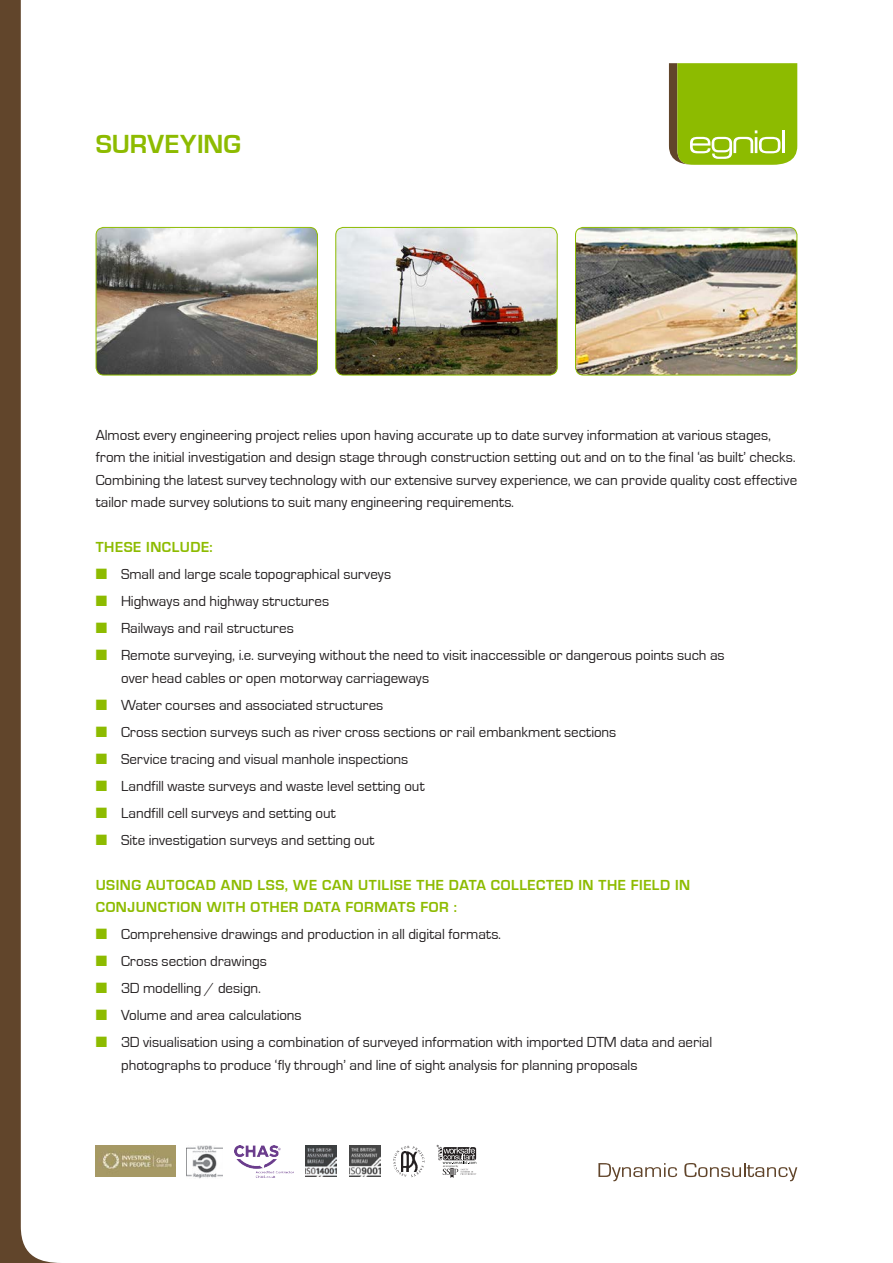
<style>
.page{position:relative;width:893px;height:1263px;background:#fff}
.page>*{position:absolute;margin:0;border:0;box-sizing:border-box;transform-origin:0 0}
.t1{font:700 27px "Eurostile";letter-spacing:.005em;color:#8dbb00}
.t2{font:15px/22.5px "Eurostile";letter-spacing:-.005em;color:#231f20}
.t3{font:700 15px/22.5px "Eurostile";letter-spacing:.04em;color:#8dbb00}
.s1{color:#8dbb00}
</style>
<div class="page">
<svg style="left:393px;top:1146px;width:32px;height:31px"></svg>
<svg style="left:436px;top:1145px;width:40px;height:33px"></svg>
<img style="left:235px;top:1146px;width:58px;height:31px">
<img style="left:349px;top:1146px;width:32px;height:31px">
<img style="left:306px;top:1146px;width:31px;height:31px">
<img style="left:96px;top:1146px;width:80px;height:31px">
<img style="left:187px;top:1145px;width:35px;height:33px">
<svg style="left:669px;top:64px;width:128px;height:101px;background:#91b813"></svg>
<hr style="left:782px;top:130px;width:3px;height:23px;background:#fff">
<svg style="left:598px;top:1163px;width:79px;height:18px"></svg>
<svg style="left:684px;top:1163px;width:113px;height:18px"></svg>
<svg style="left:0;top:0;width:59px;height:1263px"></svg>
<img style="left:96px;top:228px;width:221px;height:147px">
<div style="left:96px;top:227px;width:222px;height:148px;border:1px solid #8dbb00;border-radius:8px"></div>
<img style="left:575px;top:227px;width:222px;height:148px">
<div style="left:575px;top:227px;width:222px;height:148px;border:1px solid #8dbb00;border-radius:8px"></div>
<img style="left:336px;top:227px;width:221px;height:148px">
<div style="left:335px;top:227px;width:223px;height:148px;border:1px solid #8dbb00;border-radius:8px"></div>
<p class="t1" style="left:96px;top:129px;width:147px">SURVEYING</p>
<p class="t2" style="left:96px;top:424px;width:701px">Almost every engineering project relies upon having accurate up to date survey information at various stages, from the initial investigation and design stage through construction setting out and on to the final ‘as built’ checks.</p>
<p class="t2" style="left:96px;top:469px;width:703px">Combining the latest survey technology with our extensive survey experience, we can provide quality cost effective tailor made survey solutions to suit many engineering requirements.</p>
<p class="t3" style="left:96px;top:536px;width:119px">THESE INCLUDE:</p>
<p class="t2" style="left:96px;top:563px;width:297px"><span class="s1">■</span> Small and large scale topographical surveys</p>
<p class="t2" style="left:96px;top:590px;width:235px"><span class="s1">■</span> Highways and highway structures</p>
<p class="t2" style="left:96px;top:617px;width:200px"><span class="s1">■</span> Railways and rail structures</p>
<p class="t2" style="left:121px;top:644px;width:605px;text-indent:-26px"><span class="s1">■</span> Remote surveying, i.e. surveying without the need to visit inaccessible or dangerous points such as over head cables or open motorway carriageways</p>
<p class="t2" style="left:96px;top:694px;width:289px"><span class="s1">■</span> Water courses and associated structures</p>
<p class="t2" style="left:96px;top:721px;width:522px"><span class="s1">■</span> Cross section surveys such as river cross sections or rail embankment sections</p>
<p class="t2" style="left:96px;top:748px;width:314px"><span class="s1">■</span> Service tracing and visual manhole inspections</p>
<p class="t2" style="left:96px;top:775px;width:330px"><span class="s1">■</span> Landfill waste surveys and waste level setting out</p>
<p class="t2" style="left:96px;top:802px;width:242px"><span class="s1">■</span> Landfill cell surveys and setting out</p>
<p class="t2" style="left:96px;top:829px;width:280px"><span class="s1">■</span> Site investigation surveys and setting out</p>
<p class="t3" style="left:96px;top:874px;width:596px">USING AUTOCAD AND LSS, WE CAN UTILISE THE DATA COLLECTED IN THE FIELD IN<br>CONJUNCTION WITH OTHER DATA FORMATS FOR :</p>
<p class="t2" style="left:96px;top:923px;width:407px"><span class="s1">■</span> Comprehensive drawings and production in all digital formats.</p>
<p class="t2" style="left:96px;top:950px;width:173px"><span class="s1">■</span> Cross section drawings</p>
<p class="t2" style="left:96px;top:977px;width:167px"><span class="s1">■</span> 3D modelling / design.</p>
<p class="t2" style="left:96px;top:1004px;width:208px"><span class="s1">■</span> Volume and area calculations</p>
<p class="t2" style="left:121px;top:1031px;width:593px;text-indent:-26px"><span class="s1">■</span> 3D visualisation using a combination of surveyed information with imported DTM data and aerial photographs to produce ‘fly through’ and line of sight analysis for planning proposals</p>
</div>
